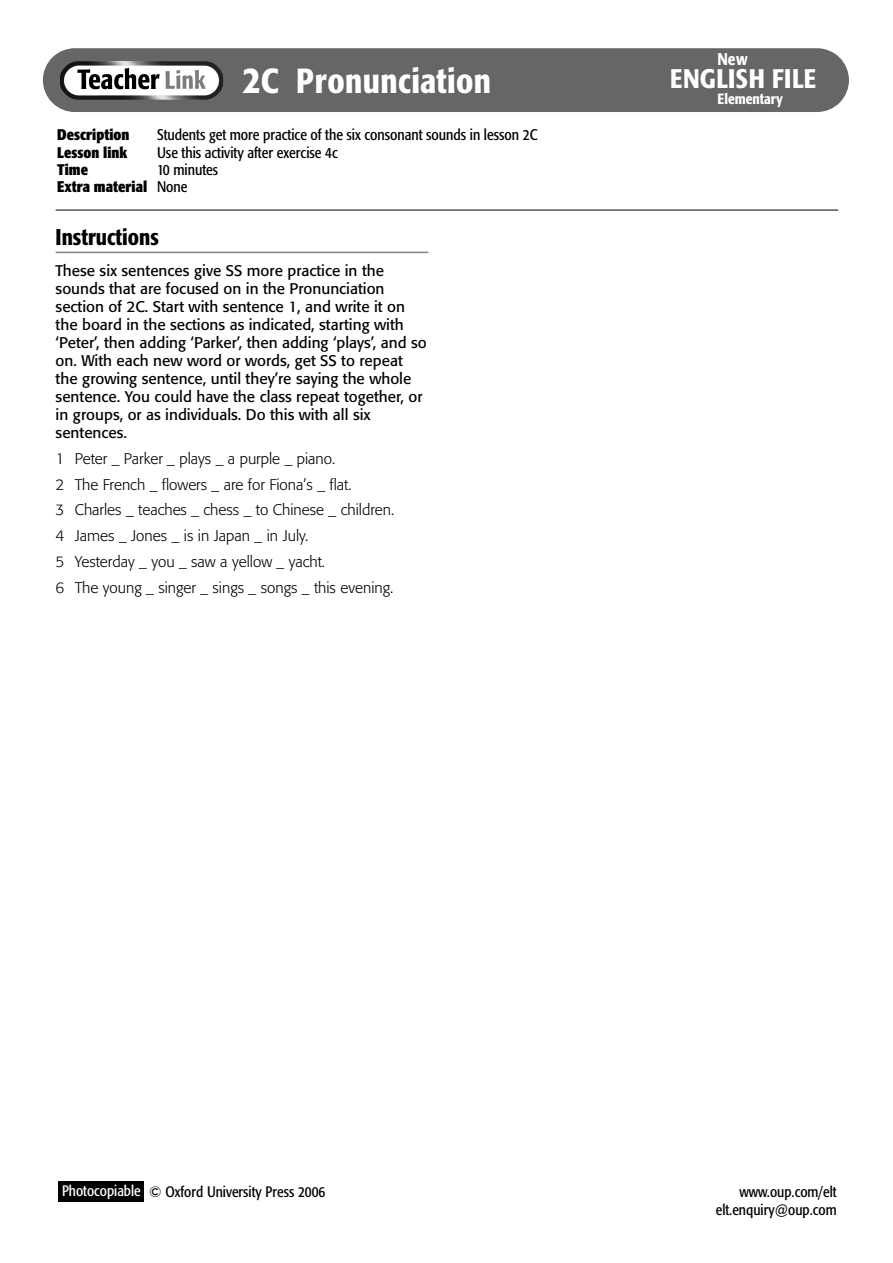
<style>
.page{position:relative;width:893px;height:1263px;background:#fff}
.page>*{position:absolute;margin:0;border:0;box-sizing:border-box;transform-origin:0 0}
.t1{font:500 condensed 34.5px "Formata";letter-spacing:.01em;color:#fff}
.t2{font:500 condensed 26.55px "Formata";letter-spacing:.02em;color:#fff}
.t3{font:500 condensed 22.5px "Formata";color:#000}
.t4{font:500 condensed 16.8px "Formata";color:#fff}
.t5{font:15.3px/18px "Formata";color:#000}
.t6{font:300 15.3px/25.8px "Formata";color:#000}
.t7{font:condensed 15.3px "Formata";color:#000}
.t8{font:700 condensed 15.3px/17.2px "Formata";color:#000}
.t9{font:condensed 15px/18px "Formata";color:#000;text-align:right}
.t10{font:500 condensed 14.7px "Formata";color:#fff}
.s1{font-size:37.5px}
.s2{font-weight:400}
.s3{font-weight:400;font-size:15px}
.s4{color:#fff}
</style>
<div class="page">
<hr style="left:56px;top:252px;width:372px;height:1px;background:#808080">
<div style="left:59px;top:1181px;width:85px;height:21px;background:#000"></div>
<div style="left:43px;top:48px;width:806px;height:64px;background:#666"></div>
<img style="left:60px;top:61px;width:163px;height:39px">
<hr style="left:56px;top:210px;width:782px;height:1px;background:#000">
<h1 class="t1" style="left:243px;top:67px;width:250px"><span class="s1">2</span>C Pronunciation</h1>
<p class="t8" style="left:57px;top:128px;width:74px">Description</p>
<p class="t7" style="left:157px;top:128px;width:382px">Students get more practice of the six consonant sounds in lesson 2C</p>
<p class="t8" style="left:57px;top:145px;width:72px">Lesson link</p>
<p class="t7" style="left:157px;top:146px;width:182px">Use this activity after exercise 4c</p>
<p class="t8" style="left:57px;top:162px;width:32px">Time</p>
<p class="t8" style="left:57px;top:162px;width:163px;text-indent:100px"><span class="s2">10 minute</span><span class="s3">s<br></span>Extra material <span class="s2">None</span></p>
<h3 class="t3" style="left:56px;top:228px;width:105px">Instructions</h3>
<p class="t5" style="left:56px;top:263px;width:373px">These six sentences give SS more practice in the sounds that are focused on in the Pronunciation section of 2C. Start with sentence 1, and write it on the board in the sections as indicated, starting with ‘Peter’, then adding ‘Parker’, then adding ‘plays’, and so on. With each new word or words, get SS to repeat the growing sentence, until they’re saying the whole sentence. You could have the class repeat together, or in groups, or as individuals. Do this with all six sentences.</p>
<p class="t6" style="left:56px;top:447px;width:340px">1 Peter _ Parker _ plays _ a purple _ piano.<br>2 The French _ flowers _ are for Fiona’s _ flat.<br>3 Charles _ teaches _ chess _ to Chinese _ children.<br>4 James _ Jones _ is in Japan _ in July.<br>5 Yesterday _ you _ saw a yellow _ yacht.<br>6 The young _ singer _ sings _ songs _ this evening.</p>
<p class="t4" style="left:717px;top:52px;width:32px">New</p>
<h2 class="t2" style="left:670px;top:68px;width:147px">ENGLISH FILE</h2>
<p class="t10" style="left:718px;top:93px;width:67px">Elementary</p>
<p class="t9" style="left:62px;top:1184px;width:265px"><span class="s4">Photocopiable</span> © Oxford University Press 2006</p>
<p class="t9" style="left:716px;top:1184px;width:122px">www.oup.com/elt elt.enquiry@oup.com</p>
</div>
